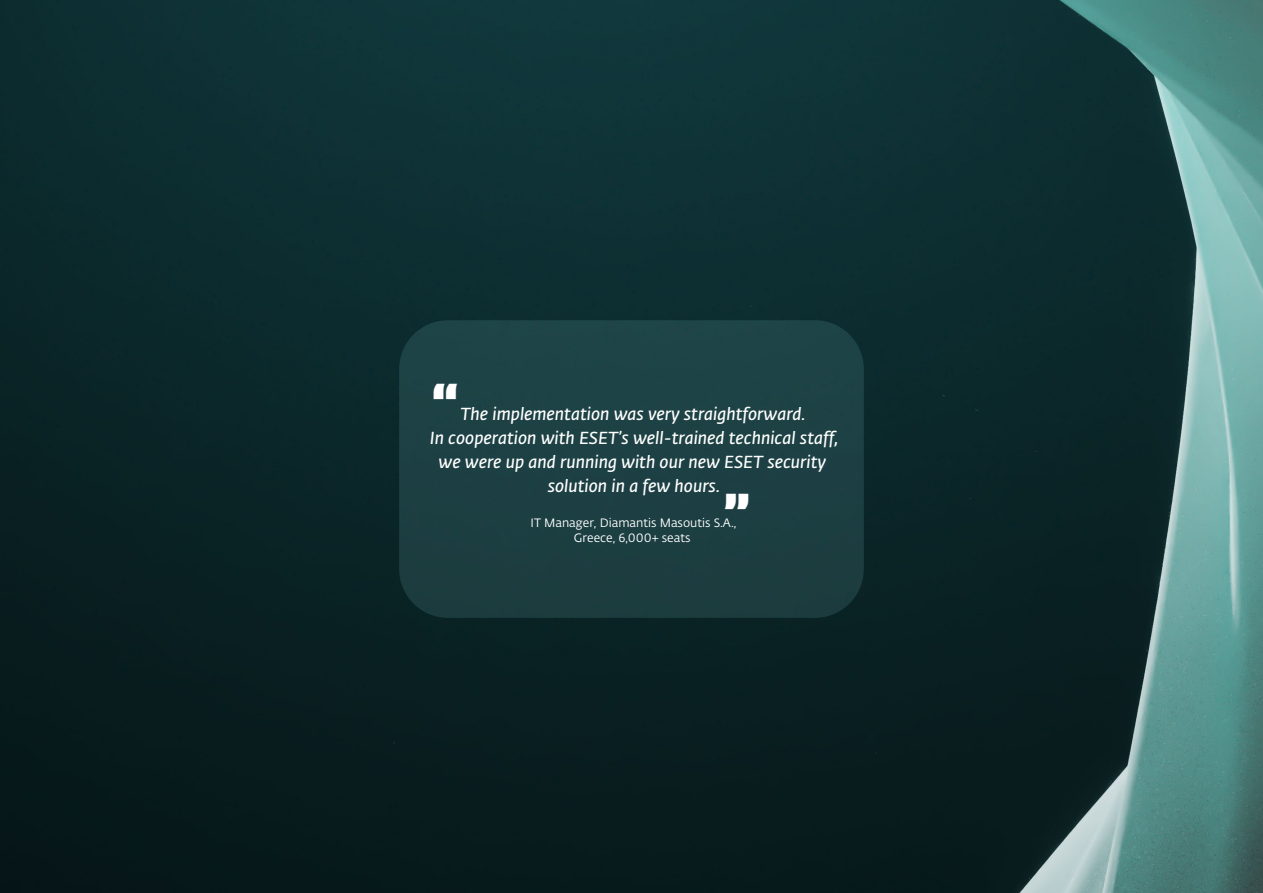
<style>
.page{position:relative;width:1263px;height:893px;background:#fff}
.page>*{position:absolute;margin:0;border:0;box-sizing:border-box;transform-origin:0 0}
.t1{font:800 48px "Fedra Sans Dis Std";color:#fff}
.t2{font:17.25px/24px "Fedra Sans Alt Pro Demi Italic LF";color:#fff;text-align:center}
.t3{font:12px/15px "Fedra Sans Alt Pro Book LF";color:#fff;text-align:center}
</style>
<div class="page">
<img style="left:0;top:0;width:1263px;height:893px">
<div style="left:399px;top:320px;width:465px;height:298px;background:#1d4043;border-radius:49px"></div>
<h1 class="t1" style="left:433px;top:364px;width:27px">“</h1>
<p class="t2" style="left:430px;top:401px;width:410px">The implementation was very straightforward.<br>In cooperation with ESET’s well-trained technical staff, we were up and running with our new ESET security solution in a few hours.</p>
<p class="t3" style="left:530px;top:515px;width:207px">IT Manager, Diamantis Masoutis S.A.,<br>Greece, 6,000+ seats</p>
<h1 class="t1" style="left:724px;top:474px;width:27px">”</h1>
</div>
